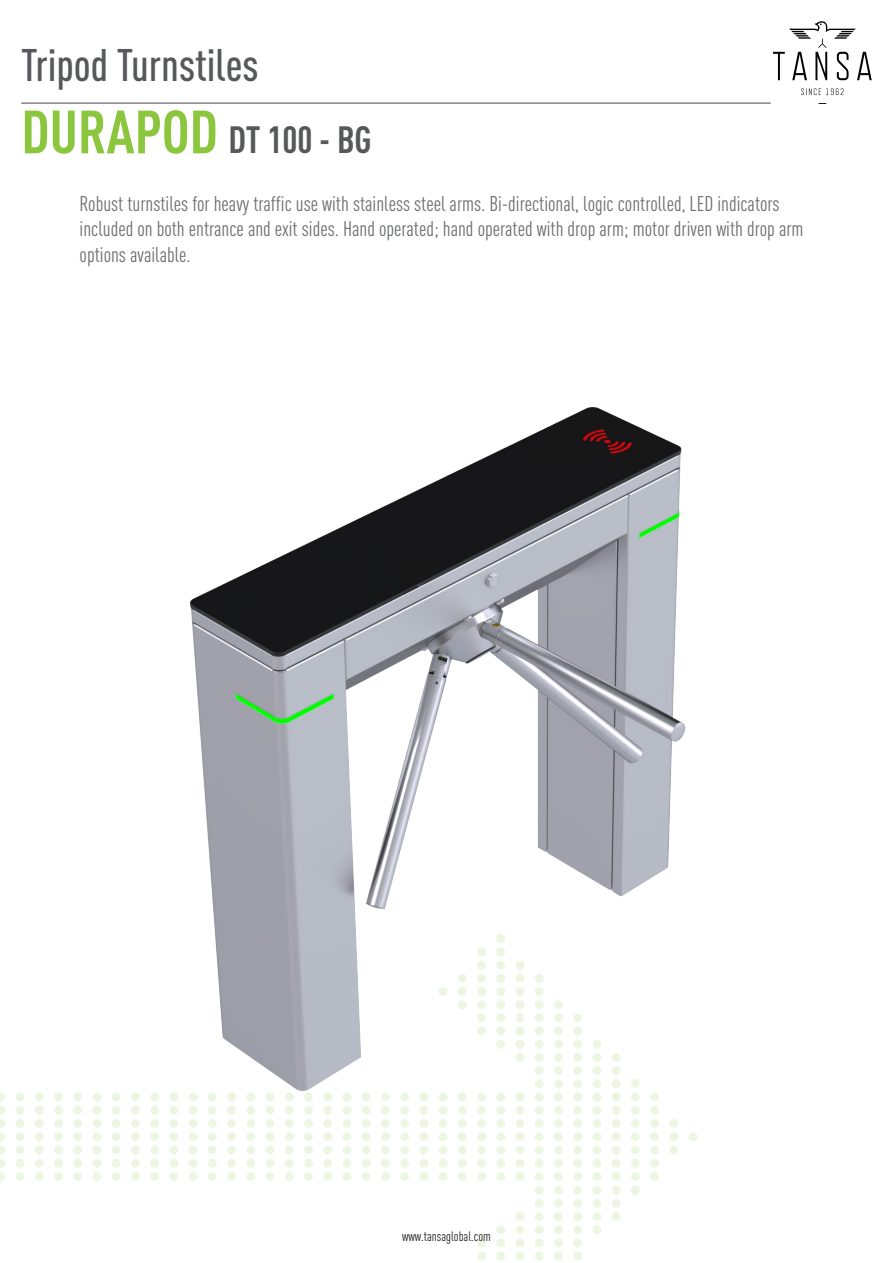
<style>
.page{position:relative;width:893px;height:1263px;background:#fff}
.page>*{position:absolute;margin:0;border:0;box-sizing:border-box;transform-origin:0 0}
.t1{font:500 condensed 45px "DIN Pro";color:#57585a}
.t2{font:700 condensed 37.5px "DIN Pro";letter-spacing:-.005em;color:#57585a}
.t3{font:condensed 21px/25.2px "DIN Pro";color:#6c6d70}
.t4{font:condensed 13.5px "DIN Pro";color:#231f20}
.s1{font-size:60px;color:#8bc63e}
</style>
<div class="page">
<hr style="left:21px;top:102px;width:750px;height:2px;background:#808285">
<svg style="left:477px;top:1212px;width:144px;height:49px"></svg>
<img style="left:0;top:406px;width:697px;height:802px">
<svg style="left:773px;top:21px;width:99px;height:59px"></svg>
<svg style="left:801px;top:89px;width:42px;height:6px"></svg>
<p class="t1" style="left:21px;top:32px;width:239px">Tripod Turnstiles</p>
<p class="t2" style="left:21px;top:112px;width:352px"><span class="s1">DURAPOD</span> DT 100 - BG</p>
<p class="t3" style="left:80px;top:190px;width:725px">Robust turnstiles for heavy traffic use with stainless steel arms. Bi-directional, logic controlled, LED indicators included on both entrance and exit sides. Hand operated; hand operated with drop arm; motor driven with drop arm options available.</p>
<p class="t4" style="left:402px;top:1227px;width:90px">www.tansaglobal.com</p>
</div>
